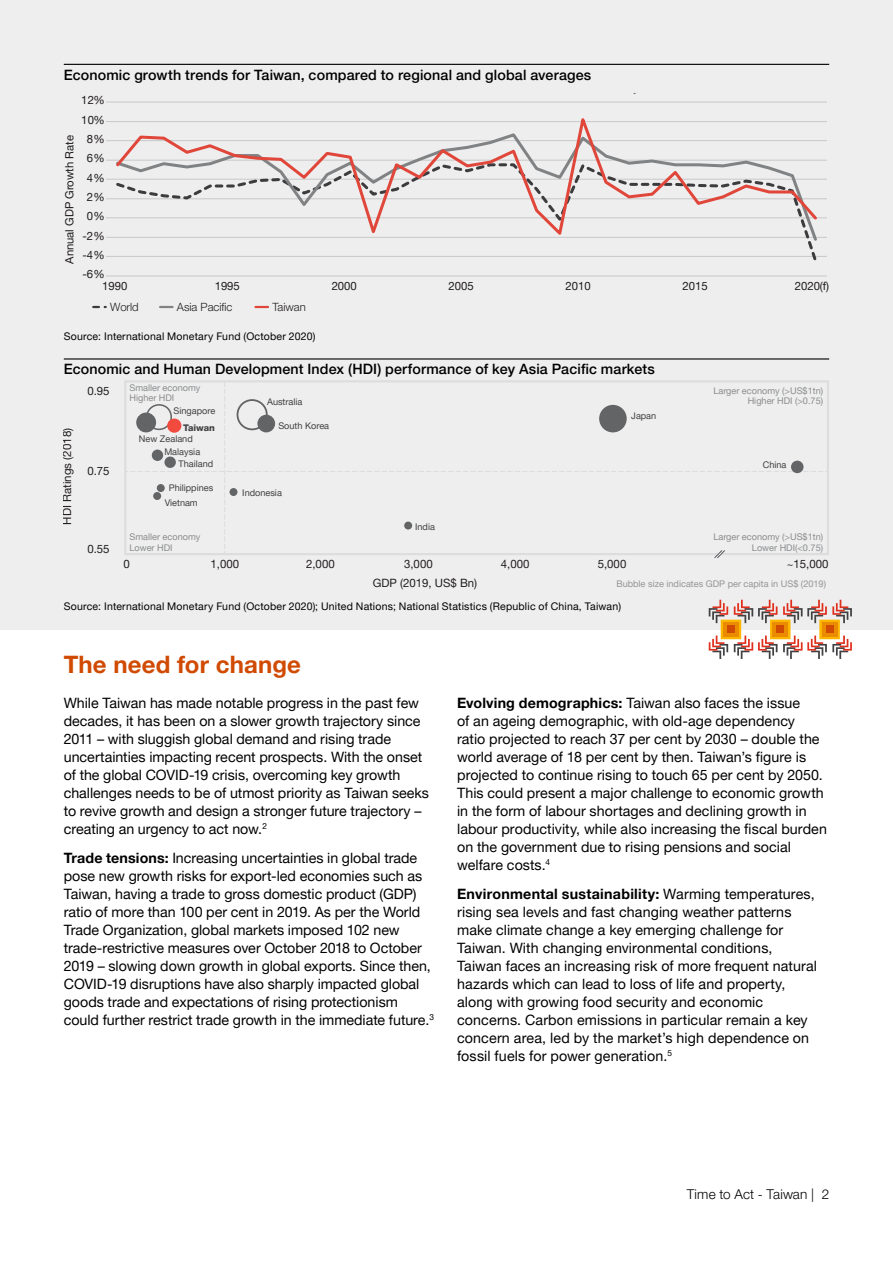
<style>
.page{position:relative;width:893px;height:1263px;background:#fff}
.page>*{position:absolute;margin:0;border:0;box-sizing:border-box;transform-origin:0 0}
.t1{font:700 24px "Helvetica Neue LT Pro";letter-spacing:.005em;color:#d04a02}
.t2{font:14.25px/18px "Helvetica Neue LT Pro";color:#000}
.t3{font:500 14.25px "Helvetica Neue LT Pro";letter-spacing:.01em;color:#000}
.t4{font:300 13.5px "Helvetica Neue LT Pro";letter-spacing:.01em;color:#000}
.t5{font:11.55px "Helvetica Neue LT Pro";color:#231f20}
.t6{font:11.4px "Helvetica Neue LT Pro";color:#231f20}
.t7{font:11.25px "Helvetica Neue LT Pro";color:#231f20}
.t8{font:300 11.25px "Helvetica Neue LT Pro";color:#231f20}
.t9{font:10.5px "Helvetica Neue LT Pro";letter-spacing:.02em;color:#000}
.t10{font:9.15px/10.6px "Helvetica Neue LT Pro";color:#8a8c8e}
.t11{font:9.15px/13.2px "Helvetica Neue LT Pro";color:#414042}
.t12{font:9.15px "Helvetica Neue LT Pro";color:#939598}
.t13{font:800 9.15px "Helvetica Neue LT Pro";color:#414042}
.s1{font-weight:700}
</style>
<div class="page">
<div style="left:0;top:0;width:893px;height:629px;background:#eee"></div>
<hr style="left:64px;top:64px;width:765px;height:1px;background:#000">
<hr style="left:64px;top:358px;width:765px;height:2px;background:#000">
<svg style="left:93px;top:306px;width:13px;height:2px"></svg>
<svg style="left:160px;top:306px;width:13px;height:2px"></svg>
<svg style="left:255px;top:306px;width:13px;height:2px"></svg>
<hr style="left:106px;top:217px;width:721px;height:1px;background:#d9d9d9">
<hr style="left:106px;top:101px;width:721px;height:2px;background:#d9d9d9">
<hr style="left:106px;top:121px;width:721px;height:1px;background:#d9d9d9">
<hr style="left:106px;top:140px;width:721px;height:1px;background:#d9d9d9">
<hr style="left:106px;top:160px;width:721px;height:1px;background:#d9d9d9">
<hr style="left:106px;top:179px;width:721px;height:1px;background:#d9d9d9">
<hr style="left:106px;top:198px;width:721px;height:1px;background:#d9d9d9">
<hr style="left:106px;top:237px;width:721px;height:1px;background:#d9d9d9">
<hr style="left:106px;top:256px;width:721px;height:1px;background:#d9d9d9">
<hr style="left:106px;top:275px;width:721px;height:1px;background:#d9d9d9">
<svg style="left:114px;top:243px;width:705px;height:18px"></svg>
<svg style="left:113px;top:118px;width:707px;height:123px"></svg>
<svg style="left:709px;top:600px;width:143px;height:59px"></svg>
<svg style="left:125px;top:381px;width:703px;height:177px"></svg>
<div style="left:167px;top:418px;width:14px;height:15px;background:#f04b3e;border-radius:50%"></div>
<p class="t3" style="left:64px;top:66px;width:529px">Economic growth trends for Taiwan, compared to regional and global averages</p>
<p class="t7" style="left:81px;top:93px;width:25px">12%</p>
<p class="t7" style="left:63px;top:264px;width:130px;rotate:-90deg">Annual GDP Growth Rate</p>
<p class="t7" style="left:81px;top:113px;width:25px">10%</p>
<p class="t7" style="left:87px;top:132px;width:19px">8%</p>
<p class="t7" style="left:87px;top:151px;width:19px">6%</p>
<p class="t7" style="left:87px;top:171px;width:19px">4%</p>
<p class="t7" style="left:87px;top:190px;width:19px">2%</p>
<p class="t7" style="left:87px;top:209px;width:19px">0%</p>
<p class="t7" style="left:82px;top:229px;width:24px">-2%</p>
<p class="t7" style="left:82px;top:248px;width:24px">-4%</p>
<p class="t7" style="left:82px;top:267px;width:24px">-6%</p>
<p class="t7" style="left:102px;top:279px;width:27px">1990</p>
<p class="t7" style="left:215px;top:279px;width:27px">1995</p>
<p class="t7" style="left:332px;top:279px;width:27px">2000</p>
<p class="t7" style="left:449px;top:279px;width:27px">2005</p>
<p class="t7" style="left:565px;top:279px;width:27px">2010</p>
<p class="t7" style="left:682px;top:279px;width:27px">2015</p>
<p class="t7" style="left:795px;top:279px;width:36px">2020(f)</p>
<p class="t8" style="left:110px;top:300px;width:30px">World</p>
<p class="t8" style="left:177px;top:300px;width:57px">Asia Pacific</p>
<p class="t8" style="left:273px;top:300px;width:35px">Taiwan</p>
<p class="t9" style="left:64px;top:330px;width:253px">Source: International Monetary Fund (October 2020)</p>
<p class="t3" style="left:64px;top:361px;width:592px">Economic and Human Development Index (HDI) performance of key Asia Pacific markets</p>
<p class="t5" style="left:60px;top:524px;width:98px;rotate:-90deg">HDI Ratings (2018)</p>
<p class="t6" style="left:87px;top:384px;width:24px">0.95</p>
<p class="t6" style="left:87px;top:464px;width:24px">0.75</p>
<p class="t6" style="left:87px;top:542px;width:24px">0.55</p>
<p class="t10" style="left:129px;top:382px;width:72px">Smaller economy<br>Higher HDI</p>
<p class="t11" style="left:174px;top:404px;width:43px">Singapore</p>
<p class="t11" style="left:164px;top:431px;width:37px;text-indent:-25px">New Zealand<br>Malaysia</p>
<p class="t11" style="left:178px;top:457px;width:36px">Thailand</p>
<p class="t13" style="left:183px;top:422px;width:33px">Taiwan</p>
<p class="t11" style="left:165px;top:480px;width:50px;line-height:14.9px;text-indent:4px">Philippines<br>Vietnam</p>
<p class="t10" style="left:129px;top:531px;width:72px">Smaller economy<br>Lower HDI</p>
<p class="t11" style="left:267px;top:395px;width:37px">Australia</p>
<p class="t11" style="left:278px;top:419px;width:52px">South Korea</p>
<p class="t11" style="left:242px;top:486px;width:41px">Indonesia</p>
<p class="t11" style="left:415px;top:519px;width:21px">India</p>
<p class="t11" style="left:631px;top:409px;width:27px">Japan</p>
<p class="t10" style="left:713px;top:385px;width:111px;text-align:right">Larger economy (&gt;US$1tn)<br>Higher HDI (&gt;0.75)</p>
<p class="t11" style="left:763px;top:458px;width:25px">China</p>
<p class="t10" style="left:713px;top:531px;width:111px;text-align:right">Larger economy (&gt;US$1tn)<br>Lower HDI(&lt;0.75)</p>
<p class="t6" style="left:123px;top:557px;width:8px">0</p>
<p class="t6" style="left:210px;top:557px;width:30px">1,000</p>
<p class="t6" style="left:306px;top:557px;width:30px">2,000</p>
<p class="t6" style="left:404px;top:557px;width:30px">3,000</p>
<p class="t6" style="left:501px;top:557px;width:30px">4,000</p>
<p class="t6" style="left:598px;top:557px;width:30px">5,000</p>
<p class="t6" style="left:787px;top:557px;width:43px">~15,000</p>
<p class="t6" style="left:373px;top:576px;width:106px">GDP (2019, US$ Bn)</p>
<p class="t12" style="left:616px;top:578px;width:211px">Bubble size indicates GDP per capita in US$ (2019)</p>
<p class="t9" style="left:64px;top:600px;width:559px">Source: International Monetary Fund (October 2020); United Nations; National Statistics (Republic of China, Taiwan)</p>
<h1 class="t1" style="left:64px;top:649px;width:239px">The need for change</h1>
<p class="t2" style="left:64px;top:693px;width:367px">While Taiwan has made notable progress in the past few decades, it has been on a slower growth trajectory since 2011 – with sluggish global demand and rising trade uncertainties impacting recent prospects. With the onset of the global COVID-19 crisis, overcoming key growth challenges needs to be of utmost priority as Taiwan seeks to revive growth and design a stronger future trajectory – creating an urgency to act now.<sup>2</sup></p>
<p class="t2" style="left:64px;top:848px;width:372px"><span class="s1">Trade tensions:</span> Increasing uncertainties in global trade pose new growth risks for export-led economies such as Taiwan, having a trade to gross domestic product (GDP) ratio of more than 100 per cent in 2019. As per the World Trade Organization, global markets imposed 102 new trade-restrictive measures over October 2018 to October 2019 – slowing down growth in global exports. Since then, COVID-19 disruptions have also sharply impacted global goods trade and expectations of rising protectionism could further restrict trade growth in the immediate future.<sup>3</sup></p>
<p class="t2" style="left:457px;top:693px;width:371px"><span class="s1">Evolving demographics:</span> Taiwan also faces the issue<br>of an ageing demographic, with old-age dependency ratio projected to reach 37 per cent by 2030 – double the world average of 18 per cent by then. Taiwan’s figure is projected to continue rising to touch 65 per cent by 2050.<br>This could present a major challenge to economic growth in the form of labour shortages and declining growth in labour productivity, while also increasing the fiscal burden on the government due to rising pensions and social welfare costs.<sup>4</sup></p>
<p class="t2" style="left:457px;top:884px;width:361px"><span class="s1">Environmental sustainability:</span> Warming temperatures, rising sea levels and fast changing weather patterns make climate change a key emerging challenge for Taiwan. With changing environmental conditions, Taiwan faces an increasing risk of more frequent natural hazards which can lead to loss of life and property, along with growing food security and economic concerns. Carbon emissions in particular remain a key concern area, led by the market’s high dependence on fossil fuels for power generation.<sup>5</sup></p>
<p class="t4" style="left:687px;top:1186px;width:144px">Time to Act - Taiwan | 2</p>
</div>
